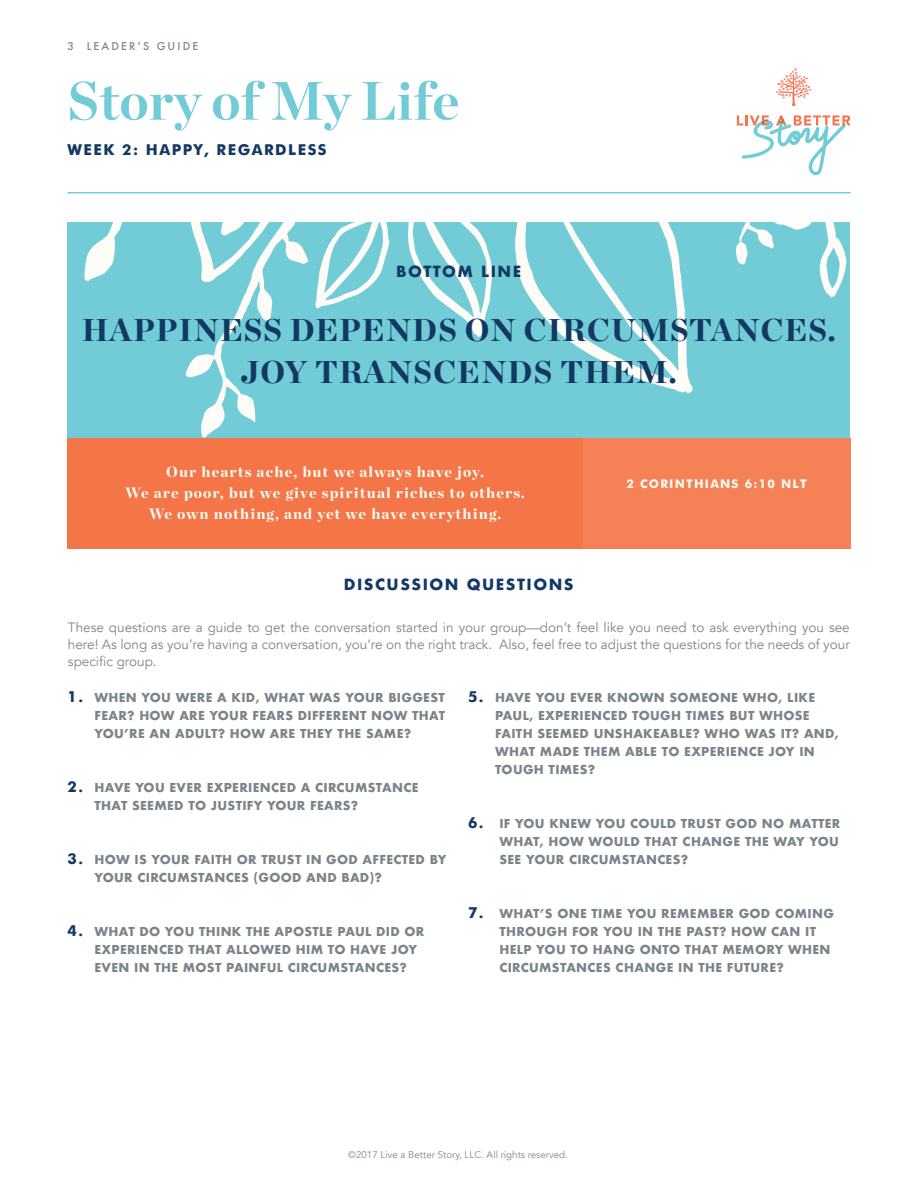
<style>
.page{position:relative;width:918px;height:1188px;background:#fff}
.page>*{position:absolute;margin:0;border:0;box-sizing:border-box;transform-origin:0 0}
.t1{font:700 54px "Chronicle Display";color:#72ccd7}
.Bottom_Line__Header{font:900 31.5px "Chronicle Display";letter-spacing:.025em;color:#133863}
.Scripture_Text{font:900 15px/21px "Chronicle Display";letter-spacing:.075em;color:#fbf9ee;text-align:center}
.t2{font:700 15px "Futura";letter-spacing:.1em;color:#133863}
.t3{font:700 15px "Futura BT";letter-spacing:.1em;color:#133863}
.Body_Copy_Justified{font:13.5px/16.8px "Avenir";color:#7c868d;text-align:justify}
.t4{font:700 12px/18px "Futura";letter-spacing:.025em;color:#7b848b}
.Scripture_Name_Numbe{font:700 12px "Futura BT";letter-spacing:.1em;color:#fbf9ee}
.t5{font:500 10.5px "Futura";letter-spacing:.2em;color:#7c868d}
.t6{font:9.75px "Avenir";color:#7c868d}
.s1{font-family:"Futura BT";font-size:15px;color:#133863}
</style>
<div class="page">
<svg style="left:737px;top:115px;width:113px;height:60px"></svg>
<svg style="left:776px;top:68px;width:35px;height:38px"></svg>
<hr style="left:68px;top:192px;width:782px;height:2px;background:#72ccd7">
<svg style="left:78px;top:222px;width:772px;height:216px;background:#80d0da"></svg>
<div style="left:68px;top:438px;width:515px;height:111px;background:#f37548"></div>
<div style="left:583px;top:438px;width:267px;height:111px;background:#f48256"></div>
<p class="t5" style="left:68px;top:39px;width:132px">3 LEADER’S GUIDE</p>
<p class="t1" style="left:68px;top:57px;width:393px">Story of My Life</p>
<p class="t3" style="left:68px;top:141px;width:261px">WEEK 2: HAPPY, REGARDLESS</p>
<p class="t2" style="left:396px;top:261px;width:126px">BOTTOM LINE</p>
<p class="Bottom_Line__Header" style="left:82px;top:304px;width:756px">HAPPINESS DEPENDS ON CIRCUMSTANCES.</p>
<p class="Bottom_Line__Header" style="left:241px;top:346px;width:438px">JOY TRANSCENDS THEM.</p>
<p class="Scripture_Text" style="left:125px;top:460px;width:401px">Our hearts ache, but we always have joy.<br>We are poor, but we give spiritual riches to others.<br>We own nothing, and yet we have everything.</p>
<p class="Scripture_Name_Numbe" style="left:626px;top:477px;width:182px">2 CORINTHIANS 6:10 NLT</p>
<p class="t2" style="left:344px;top:574px;width:231px">DISCUSSION QUESTIONS</p>
<p class="Body_Copy_Justified" style="left:68px;top:620px;width:783px">These questions are a guide to get the conversation started in your group—don’t feel like you need to ask everything you see here! As long as you’re having a conversation, you’re on the right track. Also, feel free to adjust the questions for the needs of your specific group.</p>
<p class="t4" style="left:94px;top:688px;width:352px;text-align:justify;text-indent:-27px"><span class="s1">1.</span> WHEN YOU WERE A KID, WHAT WAS YOUR BIGGEST FEAR? HOW ARE YOUR FEARS DIFFERENT NOW THAT YOU’RE AN ADULT? HOW ARE THEY THE SAME?</p>
<p class="t4" style="left:495px;top:688px;width:346px;text-indent:-27px"><span class="s1">5.</span> HAVE YOU EVER KNOWN SOMEONE WHO, LIKE PAUL, EXPERIENCED TOUGH TIMES BUT WHOSE FAITH SEEMED UNSHAKEABLE? WHO WAS IT? AND, WHAT MADE THEM ABLE TO EXPERIENCE JOY IN TOUGH TIMES?</p>
<p class="t4" style="left:94px;top:778px;width:326px;text-indent:-27px"><span class="s1">2.</span> HAVE YOU EVER EXPERIENCED A CIRCUMSTANCE<br>THAT SEEMED TO JUSTIFY YOUR FEARS?</p>
<p class="t4" style="left:94px;top:850px;width:354px;text-indent:-27px"><span class="s1">3.</span> HOW IS YOUR FAITH OR TRUST IN GOD AFFECTED BY<br>YOUR CIRCUMSTANCES (GOOD AND BAD)?</p>
<p class="t4" style="left:94px;top:922px;width:331px;text-indent:-27px"><span class="s1">4.</span> WHAT DO YOU THINK THE APOSTLE PAUL DID OR<br>EXPERIENCED THAT ALLOWED HIM TO HAVE JOY<br>EVEN IN THE MOST PAINFUL CIRCUMSTANCES?</p>
<p class="t4" style="left:499px;top:814px;width:343px;text-align:justify;text-indent:-31px"><span class="s1">6.</span> IF YOU KNEW YOU COULD TRUST GOD NO MATTER WHAT, HOW WOULD THAT CHANGE THE WAY YOU SEE YOUR CIRCUMSTANCES?</p>
<p class="t4" style="left:499px;top:904px;width:336px;text-indent:-31px"><span class="s1">7.</span> WHAT’S ONE TIME YOU REMEMBER GOD COMING THROUGH FOR YOU IN THE PAST? HOW CAN IT HELP YOU TO HANG ONTO THAT MEMORY WHEN CIRCUMSTANCES CHANGE IN THE FUTURE?</p>
<p class="t6" style="left:348px;top:1149px;width:221px">©2017 Live a Better Story, LLC. All rights reserved.</p>
</div>
